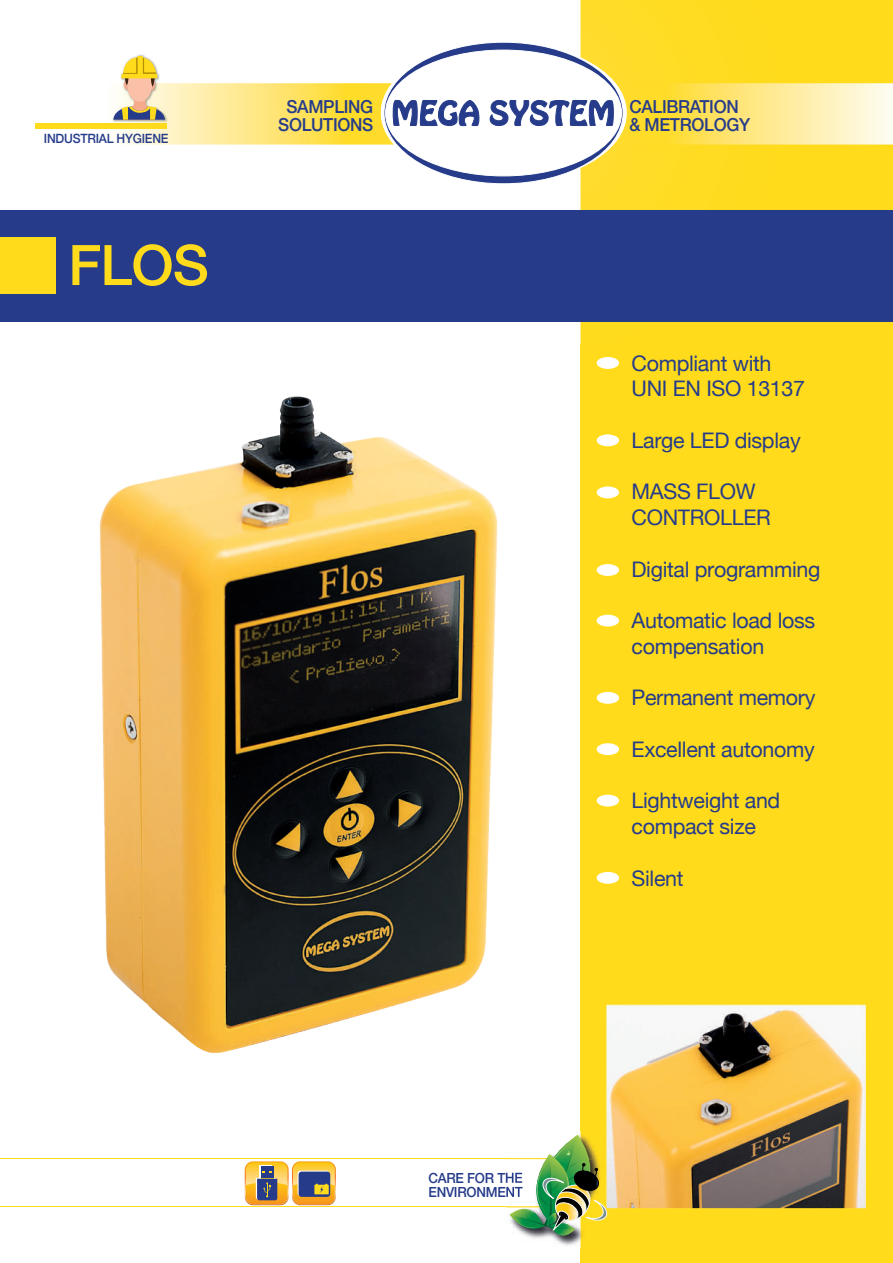
<style>
.page{position:relative;width:893px;height:1263px;background:#fff}
.page>*{position:absolute;margin:0;border:0;box-sizing:border-box;transform-origin:0 0}
.t1{font:500 55.95px "Helvetica Neue LT Std";color:#ffdb1b}
.t2{font:21.45px/25.8px "Helvetica Neue";letter-spacing:-.015em;color:#263c8a}
.t3{font:500 18px/18.1px "Helvetica Neue LT Std";letter-spacing:-.02em;color:#263c8a;text-align:center;scale:.95 1}
.t4{font:500 14.1px/14.1px "Helvetica Neue LT Std";letter-spacing:-.02em;color:#263c8a;scale:.95 1}
.t5{font:500 12.75px "Helvetica Neue";letter-spacing:-.02em;color:#263c8a;scale:.95 1}
</style>
<div class="page">
<div style="left:581px;top:0;width:312px;height:1263px;background:#ffdb1b"></div>
<img style="left:580px;top:0;width:1px;height:42px">
<img style="left:581px;top:0;width:101px;height:492px">
<img style="left:107px;top:83px;width:786px;height:62px">
<img style="left:381px;top:42px;width:246px;height:141px">
<svg style="left:384px;top:42px;width:239px;height:142px"></svg>
<div style="left:0;top:210px;width:893px;height:112px;background:#263c8a"></div>
<div style="left:0;top:237px;width:56px;height:57px;background:#ffdb1b"></div>
<div style="left:597px;top:357px;width:22px;height:12px;background:#fff;border-radius:50%"></div>
<div style="left:597px;top:486px;width:22px;height:12px;background:#fff;border-radius:50%"></div>
<div style="left:597px;top:434px;width:22px;height:12px;background:#fff;border-radius:50%"></div>
<div style="left:597px;top:564px;width:22px;height:12px;background:#fff;border-radius:50%"></div>
<div style="left:597px;top:615px;width:22px;height:11px;background:#fff;border-radius:50%"></div>
<div style="left:597px;top:692px;width:22px;height:12px;background:#fff;border-radius:50%"></div>
<div style="left:597px;top:743px;width:22px;height:12px;background:#fff;border-radius:50%"></div>
<div style="left:597px;top:795px;width:22px;height:11px;background:#fff;border-radius:50%"></div>
<div style="left:597px;top:872px;width:22px;height:12px;background:#fff;border-radius:50%"></div>
<hr style="left:0;top:1206px;width:592px;height:1px;background:#ffdb1b">
<hr style="left:0;top:1158px;width:592px;height:1px;background:#ffdb1b">
<img style="left:112px;top:54px;width:56px;height:69px">
<div style="left:127px;top:68px;width:25px;height:34px;background:#fbc0a8;border-radius:50%"></div>
<svg style="left:120px;top:56px;width:37px;height:34px"></svg>
<svg style="left:113px;top:96px;width:52px;height:24px"></svg>
<div style="left:35px;top:124px;width:132px;height:5px;background:#ffdb1b"></div>
<svg style="left:245px;top:1161px;width:91px;height:44px;background:#ba9b62"></svg>
<img style="left:99px;top:396px;width:399px;height:657px">
<img style="left:446px;top:962px;width:420px;height:301px">
<p class="t5" style="left:44px;top:128px;width:133px">INDUSTRIAL HYGIENE</p>
<h1 class="t1" style="left:68px;top:232px;width:142px">FLOS</h1>
<p class="t3" style="left:278px;top:97px;width:102px">SAMPLING<br>SOLUTIONS</p>
<p class="t3" style="left:629px;top:97px;width:129px;text-align:left">CALIBRATION &amp; METROLOGY</p>
<p class="t2" style="left:631px;top:351px;width:175px">Compliant with<br>UNI EN ISO 13137</p>
<p class="t2" style="left:631px;top:429px;width:171px">Large LED display</p>
<p class="t2" style="left:631px;top:480px;width:141px">MASS FLOW<br>CONTROLLER</p>
<p class="t2" style="left:631px;top:557px;width:190px">Digital programming</p>
<p class="t2" style="left:631px;top:609px;width:185px">Automatic load loss compensation</p>
<p class="t2" style="left:631px;top:686px;width:185px">Permanent memory</p>
<p class="t2" style="left:631px;top:737px;width:185px">Excellent autonomy</p>
<p class="t2" style="left:631px;top:789px;width:150px">Lightweight and compact size</p>
<p class="t2" style="left:631px;top:866px;width:53px">Silent</p>
<p class="t4" style="left:428px;top:1170px;width:101px">CARE FOR THE<br>ENVIRONMENT</p>
</div>
